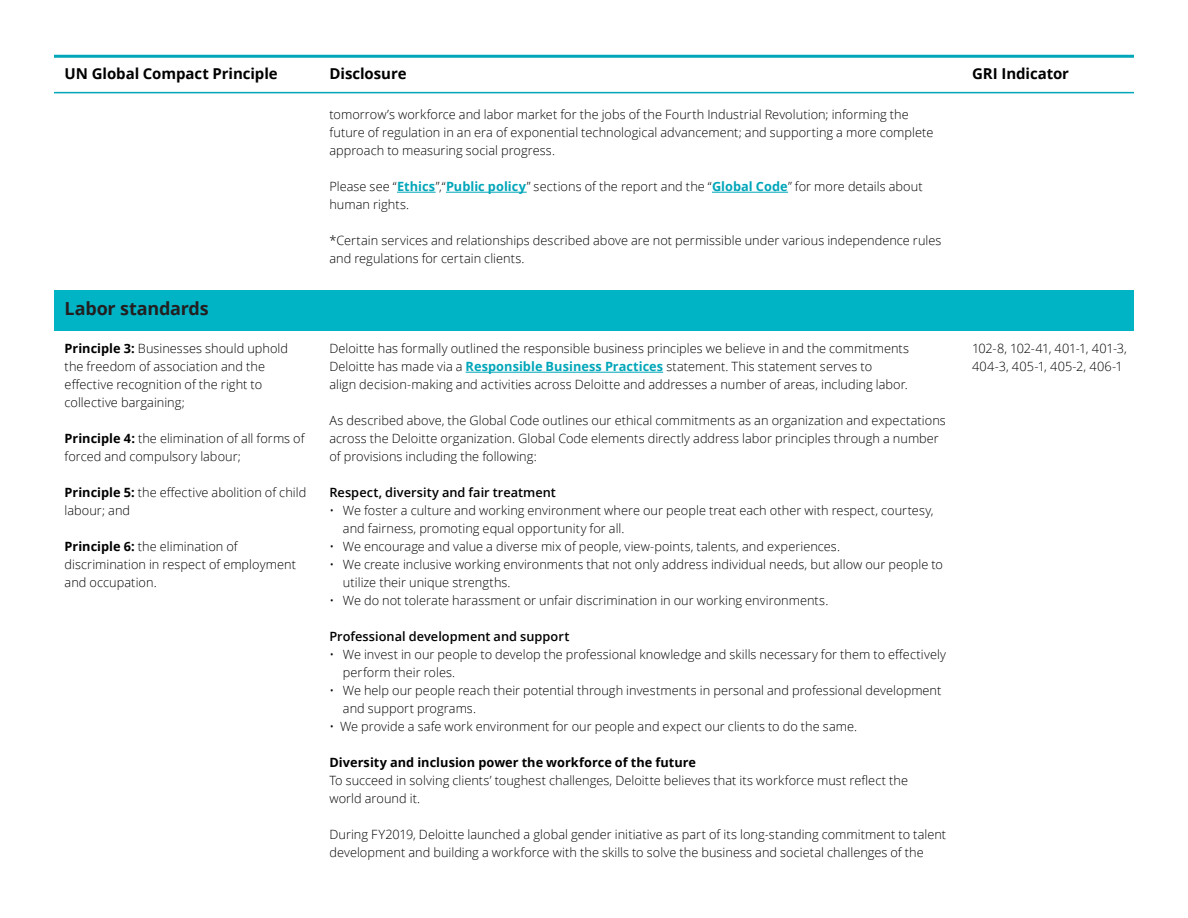
<style>
.page{position:relative;width:1188px;height:918px;background:#fff}
.page>*{position:absolute;margin:0;border:0;box-sizing:border-box;transform-origin:0 0}
.Introduction__14_18p{font:700 18px "Open Sans";letter-spacing:-.01em;color:#231f20}
.Body_copy__8_5_12pt{font:700 15px "Open Sans";letter-spacing:-.005em;color:#000}
.Body_copy__8_5_12pt-2{font:300 12.75px/18px "Open Sans";letter-spacing:.005em;color:#000}
.Body_copy__8_5_12pt-3{font:600 12.75px "Open Sans";letter-spacing:.005em;color:#000}
.Body_copy__8_5_12pt-4{font:700 12.75px "Open Sans";letter-spacing:.005em;color:#000}
.s1{font-weight:700}
.s2{font-weight:700;color:#00a6b9}
</style>
<div class="page">
<hr style="left:397px;top:192px;width:39px;height:1px;background:#00a6b9">
<hr style="left:446px;top:192px;width:81px;height:1px;background:#00a6b9">
<hr style="left:712px;top:192px;width:76px;height:1px;background:#00a6b9">
<hr style="left:466px;top:372px;width:197px;height:1px;background:#00a6b9">
<hr style="left:54px;top:92px;width:1080px;height:1px;background:#00a6b9">
<hr style="left:54px;top:55px;width:1080px;height:3px;background:#00a6b9">
<div style="left:54px;top:290px;width:1080px;height:40px;background:#00b3c5"></div>
<p class="Body_copy__8_5_12pt" style="left:65px;top:63px;width:215px">UN Global Compact Principle</p>
<p class="Body_copy__8_5_12pt" style="left:329px;top:63px;width:79px">Disclosure</p>
<p class="Body_copy__8_5_12pt" style="left:972px;top:63px;width:99px">GRI Indicator</p>
<p class="Introduction__14_18p" style="left:65px;top:296px;width:146px">Labor standards</p>
<p class="Body_copy__8_5_12pt-2" style="left:65px;top:340px;width:225px"><span class="s1">Principle 3:</span> Businesses should uphold the freedom of association and the effective recognition of the right to collective bargaining;</p>
<p class="Body_copy__8_5_12pt-2" style="left:65px;top:430px;width:241px"><span class="s1">Principle 4:</span> the elimination of all forms of forced and compulsory labour;</p>
<p class="Body_copy__8_5_12pt-2" style="left:65px;top:484px;width:243px"><span class="s1">Principle 5:</span> the effective abolition of child labour; and</p>
<p class="Body_copy__8_5_12pt-2" style="left:65px;top:538px;width:233px"><span class="s1">Principle 6:</span> the elimination of discrimination in respect of employment and occupation.</p>
<p class="Body_copy__8_5_12pt-2" style="left:329px;top:105px;width:605px">tomorrow’s workforce and labor market for the jobs of the Fourth Industrial Revolution; informing the future of regulation in an era of exponential technological advancement; and supporting a more complete approach to measuring social progress.</p>
<p class="Body_copy__8_5_12pt-2" style="left:329px;top:177px;width:595px">Please see “<span class="s2">Ethics</span>”,“<span class="s2">Public policy</span>” sections of the report and the “<span class="s2">Global Code</span>” for more details about human rights.</p>
<p class="Body_copy__8_5_12pt-2" style="left:329px;top:231px;width:614px">*Certain services and relationships described above are not permissible under various independence rules and regulations for certain clients.</p>
<p class="Body_copy__8_5_12pt-2" style="left:329px;top:339px;width:581px">Deloitte has formally outlined the responsible business principles we believe in and the commitments<br>Deloitte has made via a <span class="s2">Responsible Business Practices</span> statement. This statement serves to<br>align decision-making and activities across Deloitte and addresses a number of areas, including labor.</p>
<p class="Body_copy__8_5_12pt-2" style="left:329px;top:411px;width:618px">As described above, the Global Code outlines our ethical commitments as an organization and expectations across the Deloitte organization. Global Code elements directly address labor principles through a number of provisions including the following:</p>
<p class="Body_copy__8_5_12pt-3" style="left:329px;top:484px;width:228px">Respect, diversity and fair treatment</p>
<p class="Body_copy__8_5_12pt-2" style="left:343px;top:501px;width:592px;text-indent:-14px">• We foster a culture and working environment where our people treat each other with respect, courtesy, and fairness, promoting equal opportunity for all.</p>
<p class="Body_copy__8_5_12pt-2" style="left:329px;top:537px;width:512px">• We encourage and value a diverse mix of people, view-points, talents, and experiences.</p>
<p class="Body_copy__8_5_12pt-2" style="left:343px;top:555px;width:602px;text-indent:-14px">• We create inclusive working environments that not only address individual needs, but allow our people to utilize their unique strengths.</p>
<p class="Body_copy__8_5_12pt-2" style="left:329px;top:591px;width:500px">• We do not tolerate harassment or unfair discrimination in our working environments.</p>
<p class="Body_copy__8_5_12pt-3" style="left:329px;top:628px;width:242px">Professional development and support</p>
<p class="Body_copy__8_5_12pt-2" style="left:343px;top:645px;width:605px;text-indent:-14px">• We invest in our people to develop the professional knowledge and skills necessary for them to effectively perform their roles.</p>
<p class="Body_copy__8_5_12pt-2" style="left:343px;top:681px;width:600px;text-indent:-14px">• We help our people reach their potential through investments in personal and professional development and support programs.</p>
<p class="Body_copy__8_5_12pt-2" style="left:329px;top:717px;width:529px">• We provide a safe work environment for our people and expect our clients to do the same.</p>
<p class="Body_copy__8_5_12pt-4" style="left:329px;top:754px;width:368px">Diversity and inclusion power the workforce of the future</p>
<p class="Body_copy__8_5_12pt-2" style="left:329px;top:771px;width:580px">To succeed in solving clients’ toughest challenges, Deloitte believes that its workforce must reflect the world around it.</p>
<p class="Body_copy__8_5_12pt-2" style="left:329px;top:825px;width:618px">During FY2019, Deloitte launched a global gender initiative as part of its long-standing commitment to talent development and building a workforce with the skills to solve the business and societal challenges of the</p>
<p class="Body_copy__8_5_12pt-2" style="left:972px;top:340px;width:156px">102-8, 102-41, 401-1, 401-3,<br>404-3, 405-1, 405-2, 406-1</p>
</div>
